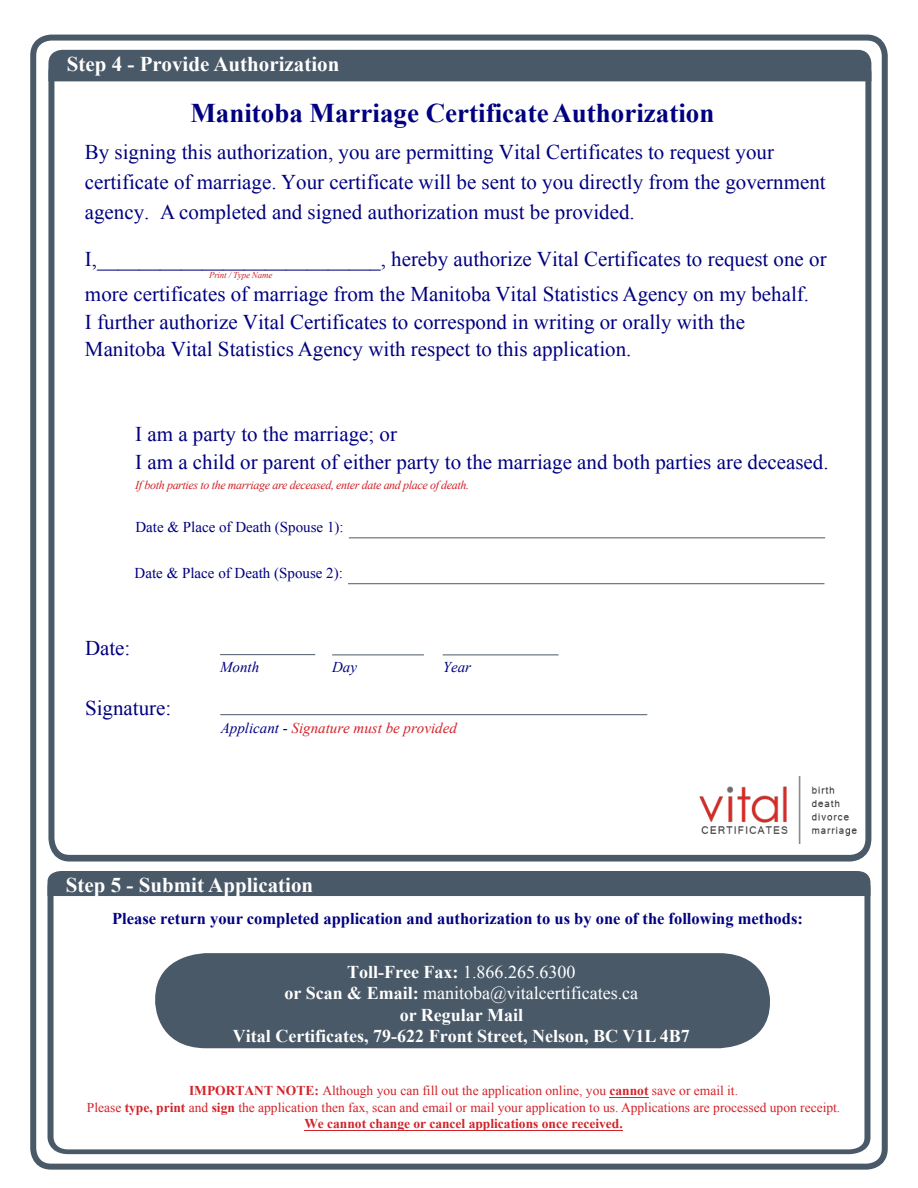
<style>
.page{position:relative;width:918px;height:1188px;background:#fff}
.page>*{position:absolute;margin:0;border:0;box-sizing:border-box;transform-origin:0 0}
.t1{font:700 27px "Times New Roman";color:#000080}
.t2{font:21px/27.8px "Times New Roman";color:#000080}
.t3{font:700 21px "Times New Roman";color:#fff}
.t4{font:700 18px/21.6px "Times New Roman";color:#fff;text-align:center}
.t5{font:700 16.5px "Times New Roman";color:#000080}
.t6{font:15px "Times New Roman";color:#000080}
.t7{font:italic 15px "Times New Roman";color:#d12229}
.t8{font:italic 15px "Times New Roman";color:#000080}
.t9{font:13.5px/16.5px "Times New Roman";color:#d2232a;text-align:center}
.t10{font:italic 12px "Times New Roman";letter-spacing:-.03em;color:#d12229}
.t11{font:italic 9px "Times New Roman";letter-spacing:-.02em;color:#d2232a}
.s1{color:#000080}
.s2{font-weight:400}
.s3{font-weight:700}
.s4{font-style:inherit}
</style>
<div class="page">
<div style="left:30px;top:35px;width:858px;height:1135px;border:6px solid #495968;border-radius:18px"></div>
<svg style="left:47px;top:879px;width:824px;height:276px"></svg>
<div style="left:48px;top:871px;width:822px;height:25px;background:#495968"></div>
<div style="left:48px;top:50px;width:824px;height:811px;border:6px solid #495968;border-radius:19px"></div>
<div style="left:48px;top:50px;width:823px;height:31px;background:#495968"></div>
<hr style="left:220px;top:654px;width:95px;height:1px;background:#495968">
<hr style="left:332px;top:655px;width:92px;height:1px;background:#495968">
<hr style="left:443px;top:655px;width:116px;height:1px;background:#495968">
<hr style="left:220px;top:714px;width:427px;height:1px;background:#495968">
<div style="left:155px;top:953px;width:615px;height:95px;background:#495968"></div>
<hr style="left:349px;top:537px;width:476px;height:1px;background:#495968">
<hr style="left:348px;top:583px;width:476px;height:1px;background:#495968">
<hr style="left:304px;top:1130px;width:319px;height:1px;background:#d2232a">
<hr style="left:610px;top:1097px;width:39px;height:1px;background:#d2232a">
<img style="left:699px;top:776px;width:158px;height:67px">
<p class="t3" style="left:67px;top:49px;width:274px">Step 4 - Provide Authorization</p>
<p class="t1" style="left:190px;top:95px;width:526px">Manitoba Marriage CertificateAuthorization</p>
<p class="t2" style="left:85px;top:137px;width:742px;line-height:30px">By signing this authorization, you are permitting Vital Certificates to request your certificate of marriage. Your certificate will be sent to you directly from the government agency. A completed and signed authorization must be provided.</p>
<p class="t2" style="left:85px;top:245px;width:743px">I,___________________________, hereby authorize Vital Certificates to request one or</p>
<p class="t11" style="left:209px;top:269px;width:65px">Print / Type Name</p>
<p class="t2" style="left:85px;top:280px;width:726px">more certificates of marriage from the Manitoba Vital Statistics Agency on my behalf.<br>I further authorize Vital Certificates to correspond in writing or orally with the<br>Manitoba Vital Statistics Agency with respect to this application.</p>
<p class="t2" style="left:135px;top:419px;width:695px;line-height:28.5px">I am a party to the marriage; or<br>I am a child or parent of either party to the marriage and both parties are deceased.</p>
<p class="t10" style="left:135px;top:477px;width:335px">If both parties to the marriage are deceased, enter date and place of death.</p>
<p class="t6" style="left:135px;top:517px;width:210px">Date &amp; Place of Death (Spouse 1):</p>
<p class="t6" style="left:135px;top:563px;width:210px">Date &amp; Place of Death (Spouse 2):</p>
<p class="t2" style="left:85px;top:634px;width:47px">Date:</p>
<p class="t2" style="left:85px;top:694px;width:88px">Signature:</p>
<p class="t8" style="left:220px;top:656px;width:41px">Month</p>
<p class="t8" style="left:332px;top:656px;width:26px">Day</p>
<p class="t8" style="left:443px;top:656px;width:30px">Year</p>
<p class="t7" style="left:221px;top:717px;width:238px"><span class="s1">Applicant -</span> Signature must be provided</p>
<p class="t3" style="left:66px;top:871px;width:249px">Step 5 - Submit Application</p>
<p class="t5" style="left:112px;top:907px;width:692px">Please return your completed application and authorization to us by one of the following methods:</p>
<p class="t4" style="left:233px;top:960px;width:459px">Toll-Free Fax: <span class="s2">1.866.265.6300<br></span>or Scan &amp; Email: <span class="s2">manitoba@vitalcertificates.ca<br></span>or Regular Mail<br>Vital Certificates, 79-622 Front Street, Nelson, BC V1L 4B7</p>
<p class="t9" style="left:87px;top:1082px;width:755px"><span class="s3">IMPORTANT NOTE:</span> Although you can fill out the application online, you <span class="s3">cannot</span> <span class="s4">save or email it.<br>Please</span> <span class="s3">type, print</span> <span class="s4">and</span> <span class="s3">sign</span> the application then fax, scan and email or mail your application to us. Applications are processed upon receipt.<br><span class="s3">We cannot change or cancel applications once received.</span></p>
</div>
